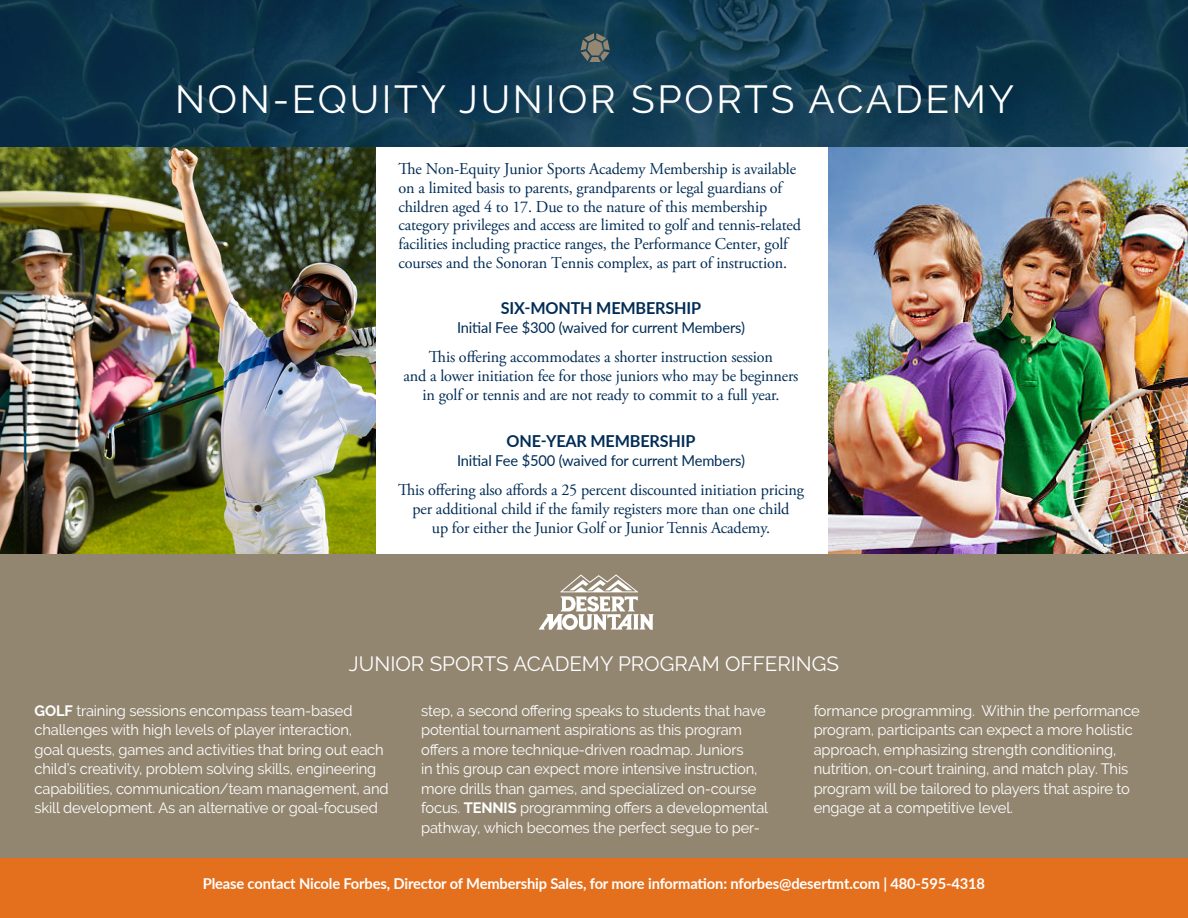
<style>
.page{position:relative;width:1188px;height:918px;background:#fff}
.page>*{position:absolute;margin:0;border:0;box-sizing:border-box;transform-origin:0 0}
.t1{font:39px "Raleway";letter-spacing:.07em;color:#fff}
.t2{font:20.55px "Raleway";color:#fff}
.t3{font:16.5px/18.8px "Adobe Garamond Pro";letter-spacing:-.01em;color:#002c55;text-align:center}
.t4{font:700 16.5px "Lato";letter-spacing:-.01em;color:#002c55}
.t5{font:15px/19.5px "Raleway";letter-spacing:-.01em;color:#fff}
.t6{font:700 15px "Lato";letter-spacing:-.01em;color:#fff}
.t7{font:15px "Lato";letter-spacing:-.01em;color:#002c55}
.s1{font-weight:700}
</style>
<div class="page">
<img style="left:0;top:146px;width:375px;height:408px">
<img style="left:828px;top:146px;width:360px;height:408px">
<svg style="left:0;top:0;width:1188px;height:146px;background:#0f374e"></svg>
<div style="left:0;top:554px;width:1188px;height:305px;background:#938671"></div>
<div style="left:0;top:859px;width:1188px;height:59px;background:#e4701e"></div>
<svg style="left:539px;top:574px;width:115px;height:56px"></svg>
<svg style="left:581px;top:33px;width:29px;height:29px"></svg>
<p class="t1" style="left:175px;top:77px;width:841px">NON-EQUITY JUNIOR SPORTS ACADEMY</p>
<p class="t3" style="left:399px;top:160px;width:404px;text-align:left">The Non-Equity Junior Sports Academy Membership is available on a limited basis to parents, grandparents or legal guardians of children aged 4 to 17. Due to the nature of this membership category privileges and access are limited to golf and tennis-related facilities including practice ranges, the Performance Center, golf courses and the Sonoran Tennis complex, as part of instruction.</p>
<p class="t4" style="left:501px;top:296px;width:202px">SIX-MONTH MEMBERSHIP</p>
<p class="t7" style="left:457px;top:317px;width:289px">Initial Fee $300 (waived for current Members)</p>
<p class="t3" style="left:429px;top:348px;width:346px">This offering accommodates a shorter instruction session</p>
<p class="t3" style="left:404px;top:367px;width:397px">and a lower initiation fee for those juniors who may be beginners in golf or tennis and are not ready to commit to a full year.</p>
<p class="t4" style="left:507px;top:429px;width:190px">ONE-YEAR MEMBERSHIP</p>
<p class="t7" style="left:457px;top:450px;width:289px">Initial Fee $500 (waived for current Members)</p>
<p class="t3" style="left:398px;top:481px;width:407px">This offering also affords a 25 percent discounted initiation pricing per additional child if the family registers more than one child<br>up for either the Junior Golf or Junior Tennis Academy.</p>
<p class="t2" style="left:349px;top:652px;width:492px">JUNIOR SPORTS ACADEMY PROGRAM OFFERINGS</p>
<p class="t5" style="left:35px;top:701px;width:356px"><span class="s1">GOLF</span> training sessions encompass team-based challenges with high levels of player interaction,<br>goal quests, games and activities that bring out each child’s creativity, problem solving skills, engineering capabilities, communication/team management, and skill development. As an alternative or goal-focused</p>
<p class="t5" style="left:421px;top:701px;width:349px">step, a second offering speaks to students that have potential tournament aspirations as this program offers a more technique-driven roadmap. Juniors<br>in this group can expect more intensive instruction, more drills than games, and specialized on-course focus. <span class="s1">TENNIS</span> programming offers a developmental pathway, which becomes the perfect segue to per-</p>
<p class="t5" style="left:814px;top:701px;width:328px">formance programming. Within the performance program, participants can expect a more holistic approach, emphasizing strength conditioning, nutrition, on-court training, and match play. This program will be tailored to players that aspire to engage at a competitive level.</p>
<p class="t6" style="left:203px;top:873px;width:784px">Please contact Nicole Forbes, Director of Membership Sales, for more information: nforbes@desertmt.com | 480-595-4318</p>
</div>
